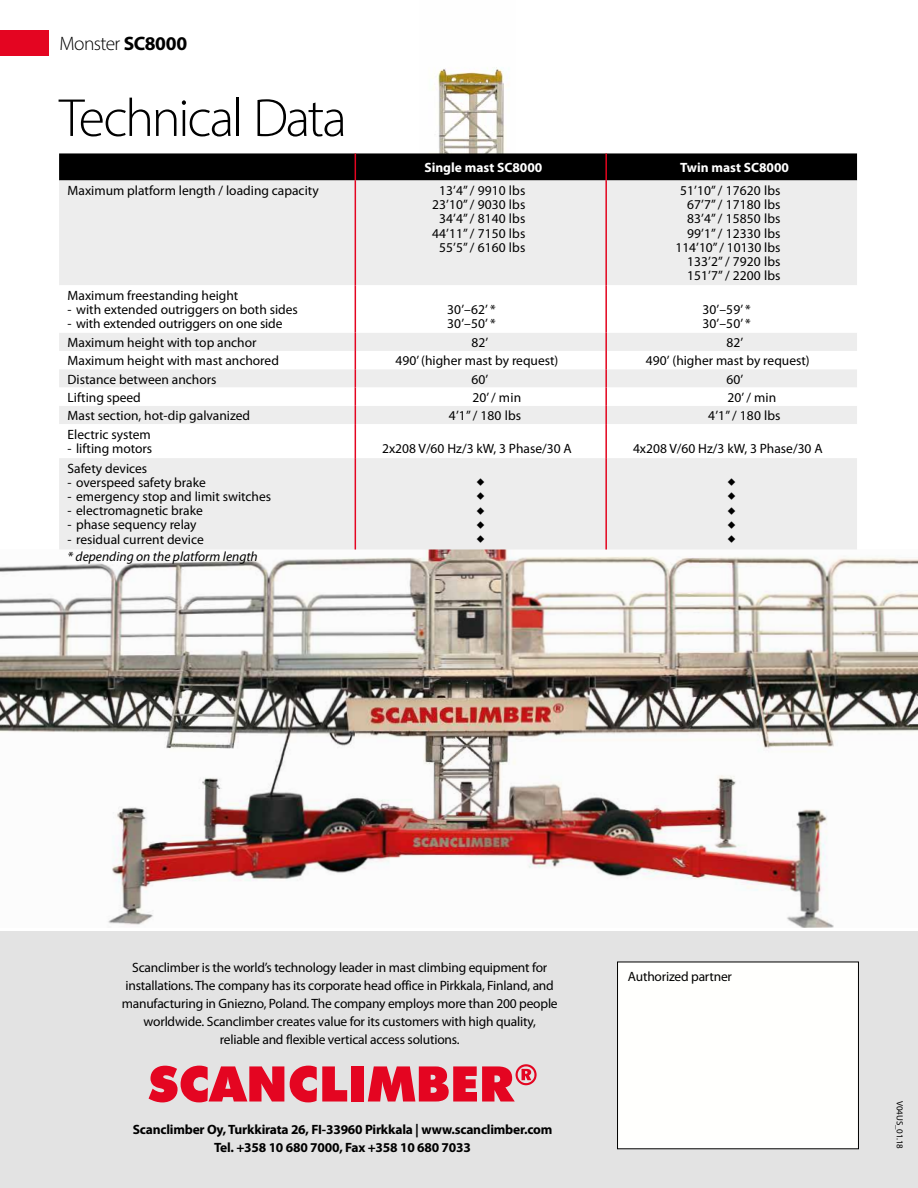
<style>
.page{position:relative;width:918px;height:1188px;background:#fff}
.page>*{position:absolute;margin:0;border:0;box-sizing:border-box;transform-origin:0 0}
.t1{font:300 54px "Myriad Pro";letter-spacing:-.045em;color:#000}
.t2{font:300 19.5px "Myriad Pro";letter-spacing:-.03em;color:#000}
.t3{font:13.5px/14.2px "Myriad Pro";color:#000;text-align:center}
.t4{font:700 13.5px/18px "Myriad Pro";letter-spacing:-.015em;color:#000;text-align:center}
.t5{font:700 13.5px "Myriad Pro";color:#fff}
.t6{font:italic 13.5px "Myriad Pro";color:#000}
.t7{font:9px "Myriad Pro";letter-spacing:-.015em;color:#000}
.s1{font-weight:700}
</style>
<div class="page">
<img style="left:0;top:550px;width:918px;height:378px">
<img style="left:433px;top:67px;width:72px;height:86px">
<div style="left:59px;top:180px;width:798px;height:370px;background:#ededed"></div>
<svg style="left:59px;top:285px;width:798px;height:173px"></svg>
<div style="left:59px;top:153px;width:798px;height:27px;background:#000"></div>
<hr style="left:355px;top:180px;width:1px;height:105px;background:#e40521">
<hr style="left:355px;top:285px;width:1px;height:48px;background:#e40521">
<svg style="left:355px;top:333px;width:1px;height:91px"></svg>
<hr style="left:355px;top:424px;width:1px;height:34px;background:#e40521">
<hr style="left:355px;top:458px;width:1px;height:92px;background:#e40521">
<hr style="left:605px;top:153px;width:2px;height:27px;background:#e3051e">
<hr style="left:605px;top:180px;width:2px;height:105px;background:#e3051e">
<hr style="left:605px;top:285px;width:2px;height:48px;background:#e3051e">
<svg style="left:605px;top:333px;width:2px;height:91px"></svg>
<hr style="left:605px;top:424px;width:2px;height:34px;background:#e3051e">
<hr style="left:605px;top:458px;width:2px;height:92px;background:#e3051e">
<div style="left:0;top:931px;width:918px;height:257px;background:#e3e3e3"></div>
<div style="left:618px;top:962px;width:240px;height:187px;background:#fffffd"></div>
<div style="left:617px;top:962px;width:242px;height:187px;border:1px solid #000"></div>
<svg style="left:149px;top:1066px;width:135px;height:36px"></svg>
<svg style="left:290px;top:1066px;width:57px;height:36px"></svg>
<div style="left:351px;top:1066px;width:13px;height:36px;background:#e40521"></div>
<svg style="left:368px;top:1064px;width:169px;height:38px"></svg>
<div style="left:0;top:30px;width:49px;height:25px;background:#e40521"></div>
<svg style="left:477px;top:478px;width:7px;height:8px"></svg>
<svg style="left:477px;top:493px;width:7px;height:7px"></svg>
<svg style="left:477px;top:507px;width:7px;height:7px"></svg>
<svg style="left:477px;top:521px;width:7px;height:8px"></svg>
<svg style="left:477px;top:535px;width:7px;height:8px"></svg>
<svg style="left:728px;top:478px;width:7px;height:8px"></svg>
<svg style="left:728px;top:493px;width:7px;height:7px"></svg>
<svg style="left:728px;top:507px;width:7px;height:7px"></svg>
<svg style="left:728px;top:521px;width:7px;height:8px"></svg>
<svg style="left:728px;top:535px;width:7px;height:8px"></svg>
<h2 class="t2" style="left:60px;top:32px;width:129px">Monster <span class="s1">SC8000</span></h2>
<h1 class="t1" style="left:59px;top:85px;width:289px">Technical Data</h1>
<p class="t5" style="left:424px;top:159px;width:119px">Single mast SC8000</p>
<p class="t5" style="left:680px;top:159px;width:110px">Twin mast SC8000</p>
<p class="t3" style="left:68px;top:183px;width:253px">Maximum platform length / loading capacity</p>
<p class="t3" style="left:432px;top:183px;width:95px">13’4” / 9910 lbs<br>23’10” / 9030 lbs<br>34’4” / 8140 lbs<br>44’11” / 7150 lbs<br>55’5” / 6160 lbs</p>
<p class="t3" style="left:675px;top:183px;width:107px;text-align:right">51’10” / 17620 lbs<br>67’7” / 17180 lbs<br>83’4” / 15850 lbs<br>99’1” / 12330 lbs<br>114’10” / 10130 lbs<br>133’2” / 7920 lbs<br>151’7” / 2200 lbs</p>
<p class="t3" style="left:68px;top:288px;width:172px">Maximum freestanding height</p>
<p class="t3" style="left:68px;top:302px;width:232px">- with extended outriggers on both sides</p>
<p class="t3" style="left:68px;top:316px;width:216px">- with extended outriggers on one side</p>
<p class="t3" style="left:447px;top:302px;width:50px;text-align:left">30’–62’ *<br>30’–50’ *</p>
<p class="t3" style="left:702px;top:302px;width:50px;text-align:left">30’–59’ *<br>30’–50’ *</p>
<p class="t3" style="left:68px;top:335px;width:191px">Maximum height with top anchor</p>
<p class="t3" style="left:471px;top:335px;width:18px">82’</p>
<p class="t3" style="left:727px;top:335px;width:18px">82’</p>
<p class="t3" style="left:68px;top:354px;width:213px">Maximum height with mast anchored</p>
<p class="t3" style="left:395px;top:354px;width:165px">490’ (higher mast by request)</p>
<p class="t3" style="left:646px;top:354px;width:166px">490’ (higher mast by request)</p>
<p class="t3" style="left:68px;top:372px;width:150px">Distance between anchors</p>
<p class="t3" style="left:471px;top:372px;width:18px">60’</p>
<p class="t3" style="left:727px;top:372px;width:18px">60’</p>
<p class="t3" style="left:68px;top:390px;width:75px">Lifting speed</p>
<p class="t3" style="left:472px;top:390px;width:50px">20’/ min</p>
<p class="t3" style="left:727px;top:390px;width:50px">20’ / min</p>
<p class="t3" style="left:68px;top:408px;width:184px">Mast section, hot-dip galvanized</p>
<p class="t3" style="left:449px;top:408px;width:74px">4’1” / 180 lbs</p>
<p class="t3" style="left:708px;top:408px;width:74px">4’1” / 180 lbs</p>
<p class="t3" style="left:68px;top:427px;width:85px">Electric system</p>
<p class="t3" style="left:68px;top:441px;width:86px">- lifting motors</p>
<p class="t3" style="left:382px;top:441px;width:191px">2x208 V/60 Hz/3 kW, 3 Phase/30 A</p>
<p class="t3" style="left:633px;top:441px;width:191px">4x208 V/60 Hz/3 kW, 3 Phase/30 A</p>
<p class="t3" style="left:68px;top:461px;width:81px">Safety devices</p>
<p class="t3" style="left:68px;top:475px;width:140px">- overspeed safety brake</p>
<p class="t3" style="left:68px;top:489px;width:205px">- emergency stop and limit switches</p>
<p class="t3" style="left:68px;top:503px;width:137px">- electromagnetic brake</p>
<p class="t3" style="left:68px;top:518px;width:131px">- phase sequency relay</p>
<p class="t3" style="left:68px;top:532px;width:138px">- residual current device</p>
<p class="t6" style="left:68px;top:548px;width:192px">* depending on the platform length</p>
<p class="t3" style="left:122px;top:958px;width:438px;line-height:18px">Scanclimber is the world’s technology leader in mast climbing equipment for installations. The company has its corporate head office in Pirkkala, Finland, and manufacturing in Gniezno, Poland. The company employs more than 200 people worldwide. Scanclimber creates value for its customers with high quality,<br>reliable and flexible vertical access solutions.</p>
<p class="t4" style="left:133px;top:1120px;width:421px">Scanclimber Oy, Turkkirata 26, FI-33960 Pirkkala | www.scanclimber.com<br>Tel. +358 10 680 7000, Fax +358 10 680 7033</p>
<p class="t3" style="left:628px;top:970px;width:106px">Authorized partner</p>
<p class="t7" style="left:905px;top:1101px;width:49px;rotate:90deg">V04US_01.18</p>
</div>
